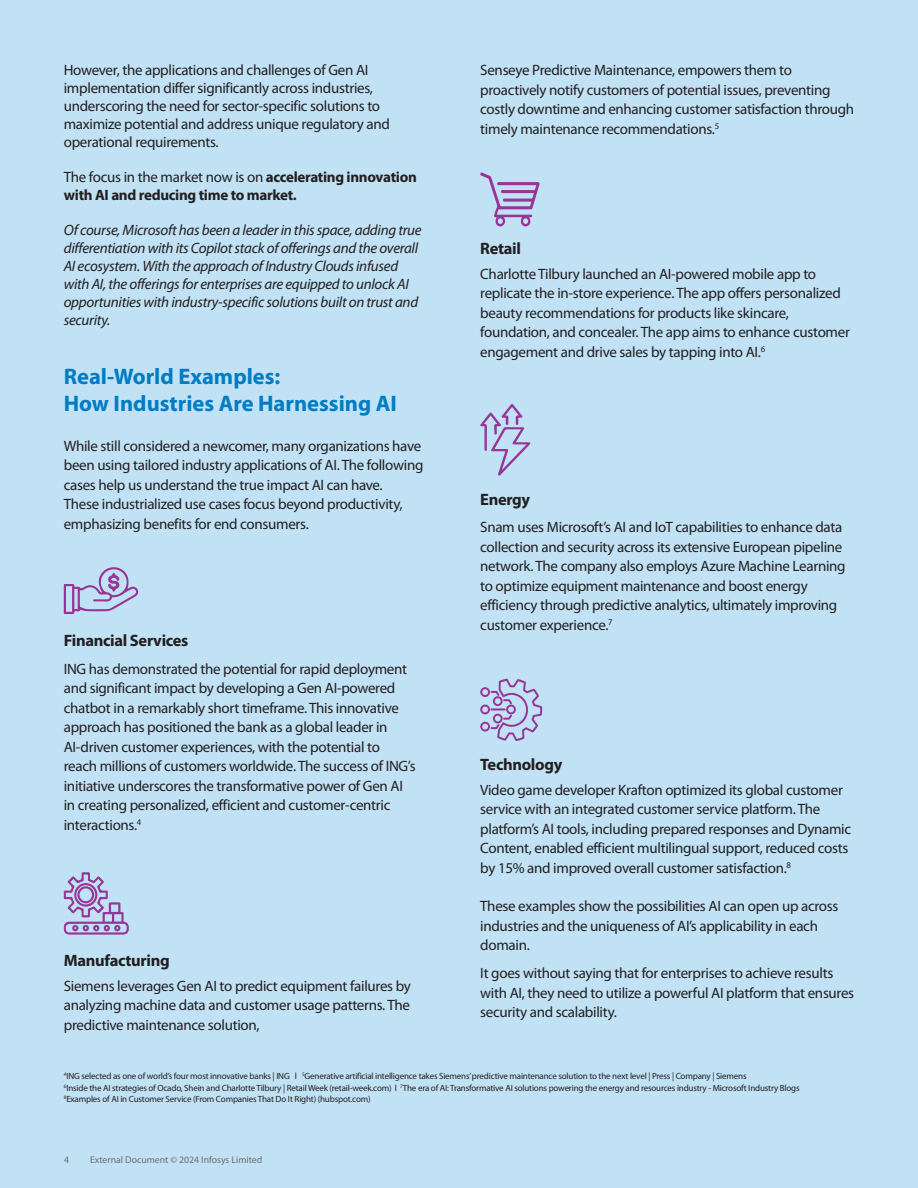
<style>
.page{position:relative;width:918px;height:1188px;background:#c1e2f5}
.page>*{position:absolute;margin:0;border:0;box-sizing:border-box;transform-origin:0 0}
.t1{font:700 22.5px/27px "Myriad Pro";color:#007cc2}
.t2{font:700 16.5px "Myriad Pro";letter-spacing:-.02em;color:#231f20}
.t3{font:15px/19.5px "Myriad Pro";letter-spacing:-.02em;color:#231f20}
.t4{font:italic 15px/18px "Myriad Pro";letter-spacing:-.02em;color:#231f20}
.t5{font:700 15px/18px "Myriad Pro";letter-spacing:-.02em;color:#231f20}
.t6{font:9.75px "Myriad Pro";color:#6c6d70}
.t7{font:9px/11.6px "Myriad Pro";letter-spacing:-.02em;color:#231f20}
.s1{font-weight:400}
</style>
<div class="page">
<svg style="left:64px;top:567px;width:75px;height:47px"></svg>
<svg style="left:63px;top:872px;width:66px;height:63px"></svg>
<svg style="left:480px;top:404px;width:50px;height:72px"></svg>
<svg style="left:480px;top:173px;width:60px;height:53px"></svg>
<svg style="left:480px;top:679px;width:62px;height:62px"></svg>
<p class="t3" style="left:64px;top:61px;width:328px;line-height:18px">However, the applications and challenges of Gen AI implementation differ significantly across industries, underscoring the need for sector-specific solutions to maximize potential and address unique regulatory and operational requirements.</p>
<p class="t5" style="left:64px;top:167px;width:355px"><span class="s1">The focus in the market now is on</span> accelerating innovation with AI and reducing time to market.</p>
<p class="t4" style="left:64px;top:221px;width:359px">Of course, Microsoft has been a leader in this space, adding true differentiation with its Copilot stack of offerings and the overall AI ecosystem. With the approach of Industry Clouds infused with AI, the offerings for enterprises are equipped to unlock AI opportunities with industry-specific solutions built on trust and security.</p>
<h1 class="t1" style="left:64px;top:362px;width:335px">Real-World Examples:<br>How Industries Are Harnessing AI</h1>
<p class="t3" style="left:64px;top:436px;width:361px">While still considered a newcomer, many organizations have been using tailored industry applications of AI. The following cases help us understand the true impact AI can have.<br>These industrialized use cases focus beyond productivity, emphasizing benefits for end consumers.</p>
<p class="t2" style="left:64px;top:630px;width:126px">Financial Services</p>
<p class="t3" style="left:64px;top:659px;width:353px">ING has demonstrated the potential for rapid deployment and significant impact by developing a Gen AI-powered chatbot in a remarkably short timeframe. This innovative approach has positioned the bank as a global leader in AI-driven customer experiences, with the potential to reach millions of customers worldwide. The success of ING’s initiative underscores the transformative power of Gen AI in creating personalized, efficient and customer-centric interactions.<sup>4</sup></p>
<p class="t2" style="left:64px;top:950px;width:107px">Manufacturing</p>
<p class="t3" style="left:64px;top:976px;width:349px;text-align:justify">Siemens leverages Gen AI to predict equipment failures by analyzing machine data and customer usage patterns. The predictive maintenance solution,</p>
<p class="t3" style="left:480px;top:60px;width:375px">Senseye Predictive Maintenance, empowers them to proactively notify customers of potential issues, preventing costly downtime and enhancing customer satisfaction through timely maintenance recommendations.<sup>5</sup></p>
<p class="t2" style="left:480px;top:238px;width:42px">Retail</p>
<p class="t3" style="left:480px;top:264px;width:371px">Charlotte Tilbury launched an AI-powered mobile app to replicate the in-store experience. The app offers personalized beauty recommendations for products like skincare, foundation, and concealer. The app aims to enhance customer engagement and drive sales by tapping into AI.<sup>6</sup></p>
<p class="t2" style="left:480px;top:489px;width:51px">Energy</p>
<p class="t3" style="left:480px;top:517px;width:367px">Snam uses Microsoft’s AI and IoT capabilities to enhance data collection and security across its extensive European pipeline network. The company also employs Azure Machine Learning to optimize equipment maintenance and boost energy efficiency through predictive analytics, ultimately improving customer experience.<sup>7</sup></p>
<p class="t2" style="left:480px;top:754px;width:84px">Technology</p>
<p class="t3" style="left:480px;top:780px;width:372px">Video game developer Krafton optimized its global customer service with an integrated customer service platform. The platform’s AI tools, including prepared responses and Dynamic Content, enabled efficient multilingual support, reduced costs by 15% and improved overall customer satisfaction.<sup>8</sup></p>
<p class="t3" style="left:480px;top:896px;width:360px">These examples show the possibilities AI can open up across industries and the uniqueness of AI’s applicability in each domain.</p>
<p class="t3" style="left:480px;top:963px;width:375px">It goes without saying that for enterprises to achieve results with AI, they need to utilize a powerful AI platform that ensures security and scalability.</p>
<p class="t7" style="left:64px;top:1070px;width:737px"><sup>4</sup>ING selected as one of world’s four most innovative banks | ING l <sup>5</sup>Generative artificial intelligence takes Siemens’ predictive maintenance solution to the next level | Press | Company | Siemens<br><sup>6</sup>Inside the AI strategies of Ocado, Shein and Charlotte Tilbury | Retail Week (retail-week.com) l <sup>7</sup>The era of AI: Transformative AI solutions powering the energy and resources industry - Microsoft Industry Blogs<br><sup>8</sup>Examples of AI in Customer Service (From Companies That Do It Right) (hubspot.com)</p>
<p class="t6" style="left:64px;top:1154px;width:7px">4</p>
<p class="t6" style="left:90px;top:1154px;width:174px">External Document © 2024 Infosys Limited</p>
</div>
